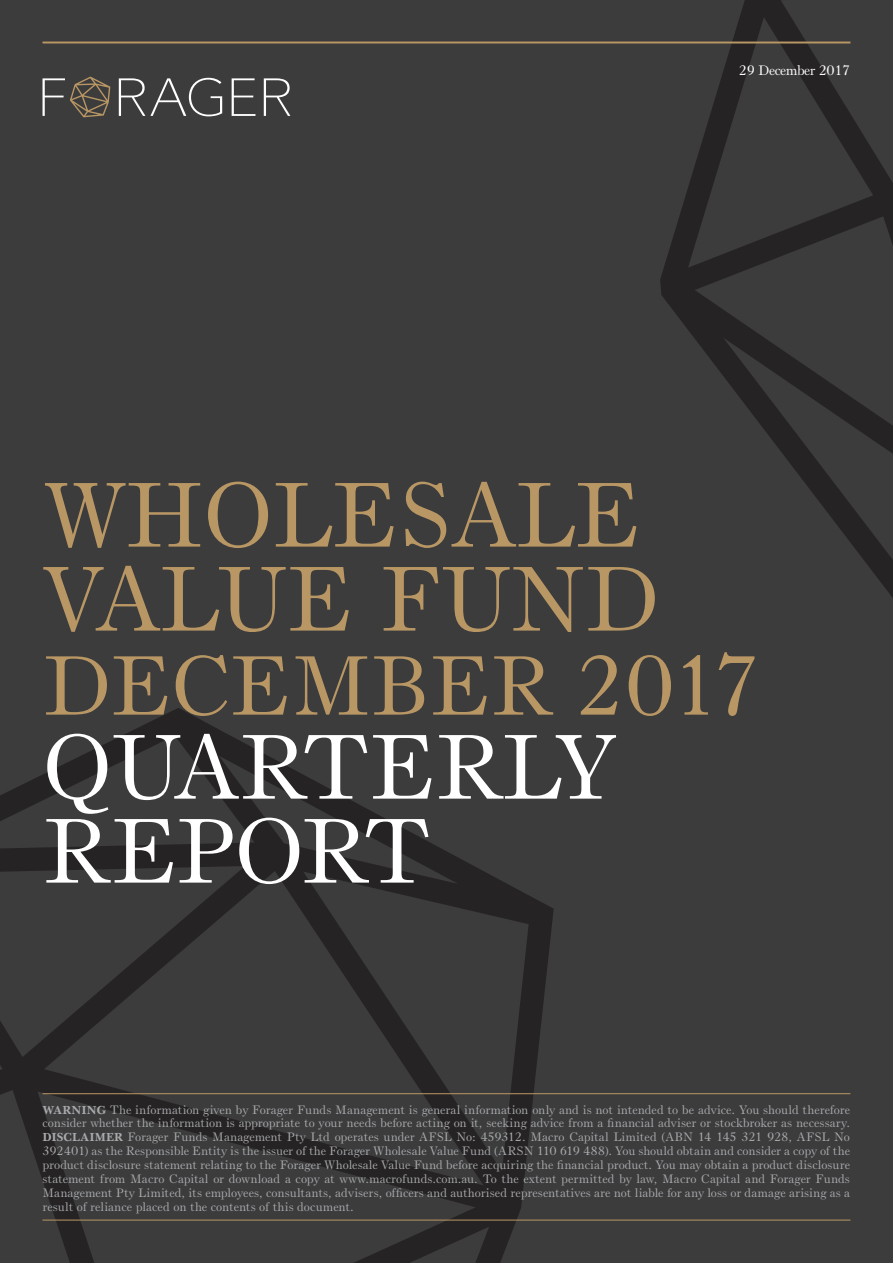
<style>
.page{position:relative;width:893px;height:1263px;background:#3c3c3d}
.page>*{position:absolute;margin:0;border:0;box-sizing:border-box;transform-origin:0 0}
.t1{font:90px/84px "Bruce Old Style BT";letter-spacing:-.01em;color:#b99764}
.t2{font:90px/84px "Bruce Old Style BT";letter-spacing:-.025em;color:#fff}
.t3{font:82.5px "Bruce Old Style BT";letter-spacing:-.01em;color:#b99764}
.t4{font:13.5px "Bruce Old Style BT";letter-spacing:-.03em;color:#fff}
.t5{font:12px/13.8px "Bruce Old Style BT";letter-spacing:.005em;color:#a8aaad;text-align:justify}
.s1{font-family:"Baskerville BT";font-weight:700}
</style>
<div class="page">
<svg style="left:660px;top:0;width:233px;height:598px"></svg>
<hr style="left:43px;top:42px;width:807px;height:1px;background:#b99764">
<svg style="left:232px;top:78px;width:23px;height:38px"></svg>
<svg style="left:264px;top:78px;width:26px;height:38px"></svg>
<svg style="left:119px;top:78px;width:103px;height:38px"></svg>
<svg style="left:43px;top:77px;width:67px;height:40px"></svg>
<svg style="left:0;top:708px;width:554px;height:555px"></svg>
<hr style="left:43px;top:1220px;width:807px;height:1px;background:#b99764">
<hr style="left:43px;top:1093px;width:807px;height:1px;background:#b99764">
<p class="t4" style="left:739px;top:62px;width:113px">29 December 2017</p>
<h1 class="t1" style="left:43px;top:472px;width:618px">WHOLESALE<br>VALUE FUND</h1>
<h2 class="t3" style="left:43px;top:636px;width:721px">DECEMBER 2017</h2>
<h1 class="t2" style="left:43px;top:724px;width:573px">QUARTERLY<br>REPORT</h1>
<p class="t5" style="left:43px;top:1102px;width:809px"><span class="s1">WARNING</span> The information given by Forager Funds Management is general information only and is not intended to be advice. You should therefore consider whether the information is appropriate to your needs before acting on it, seeking advice from a financial adviser or stockbroker as necessary.<br><span class="s1">DISCLAIMER</span> Forager Funds Management Pty Ltd operates under AFSL No: 459312. Macro Capital Limited (ABN 14 145 321 928, AFSL No 392401) as the Responsible Entity is the issuer of the Forager Wholesale Value Fund (ARSN 110 619 488). You should obtain and consider a copy of the product disclosure statement relating to the Forager Wholesale Value Fund before acquiring the financial product. You may obtain a product disclosure statement from Macro Capital or download a copy at www.macrofunds.com.au. To the extent permitted by law, Macro Capital and Forager Funds Management Pty Limited, its employees, consultants, advisers, officers and authorised representatives are not liable for any loss or damage arising as a result of reliance placed on the contents of this document.</p>
</div>
